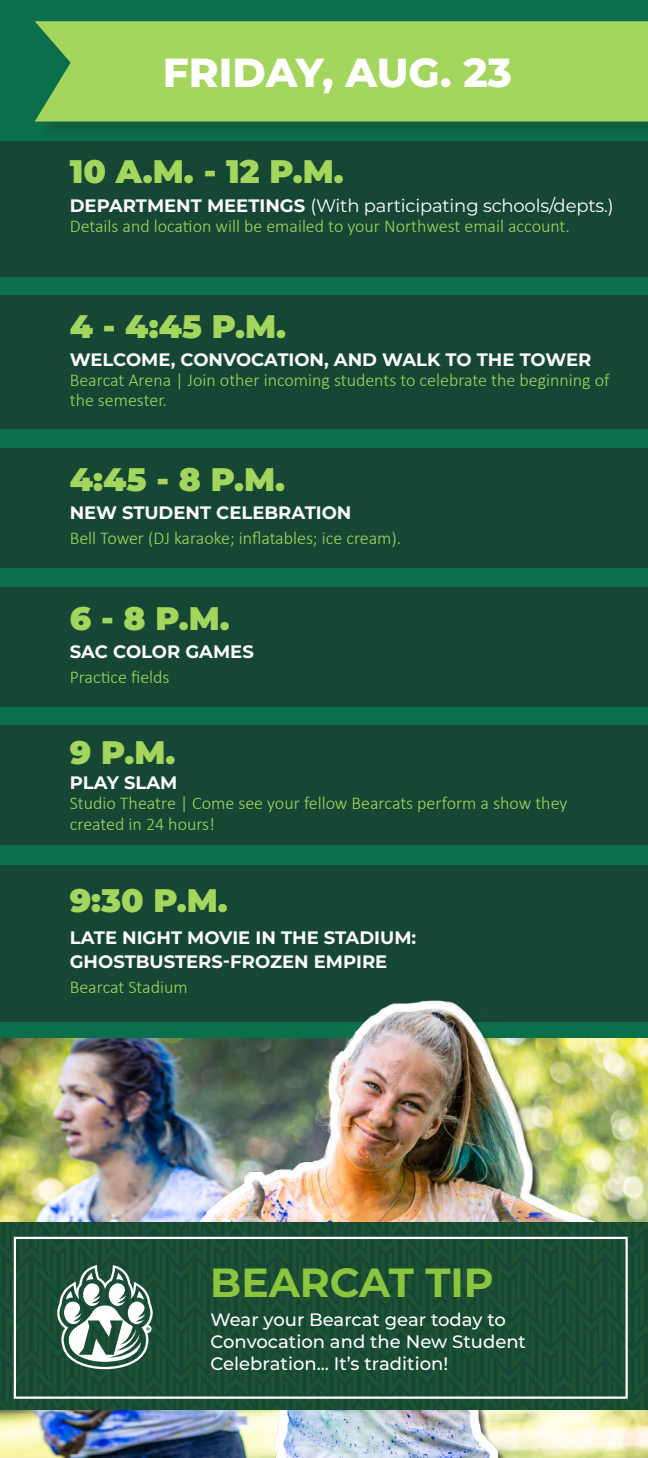
<style>
.page{position:relative;width:648px;height:1458px;background:#0b6f4b}
.page>*{position:absolute;margin:0;border:0;box-sizing:border-box;transform-origin:0 0}
.Body_copy{font:700 40.73px "Montserrat";color:#8bc63e}
.Name_of_Day{font:800 40.5px "Montserrat";color:#fff}
.t1{font:900 32.62px "Montserrat";color:#a4d65e}
.Event_notes{font:300 18px/20.2px "Calibri";color:#a4d65e}
.t2{font:500 18px/21.6px "Montserrat";color:#fff}
.Event_notes-2{font:700 18px/24.8px "Montserrat";color:#fff}
.s1{font-family:"Montserrat";font-weight:700;color:#fff}
.s2{font-family:"Montserrat";font-weight:400;color:#fff}
.s3{font-family:"Calibri";font-weight:300;color:#a4d65e}
</style>
<div class="page">
<div style="left:38px;top:24px;width:610px;height:113px;background:#231f20;opacity:.2"></div>
<div style="left:35px;top:21px;width:613px;height:100px;background:#a4d65e"></div>
<div style="left:0;top:142px;width:648px;height:135px;background:#154734"></div>
<div style="left:0;top:295px;width:648px;height:134px;background:#154734"></div>
<div style="left:0;top:449px;width:648px;height:119px;background:#154734"></div>
<div style="left:0;top:588px;width:648px;height:119px;background:#154734"></div>
<div style="left:0;top:726px;width:648px;height:119px;background:#154734"></div>
<div style="left:0;top:865px;width:648px;height:157px;background:#154734"></div>
<img style="left:0;top:1039px;width:101px;height:419px">
<img style="left:101px;top:1000px;width:547px;height:458px">
<div style="left:0;top:1222px;width:648px;height:188px;background:#1a4e34"></div>
<div style="left:14px;top:1237px;width:614px;height:162px;border:2px solid #fff"></div>
<svg style="left:57px;top:1265px;width:96px;height:104px"></svg>
<p class="Name_of_Day" style="left:163px;top:43px;width:351px">FRIDAY, AUG. 23</p>
<p class="t1" style="left:70px;top:147px;width:275px">10 A.M. - 12 P.M.</p>
<p class="Event_notes" style="left:70px;top:196px;width:545px"><span class="s1">DEPARTMENT MEETINGS</span> <span class="s2">(With participating schools/depts.)<br></span>Details and location will be emailed to your Northwest email account.</p>
<p class="t1" style="left:70px;top:302px;width:218px">4 - 4:45 P.M.</p>
<p class="Event_notes" style="left:70px;top:349px;width:541px"><span class="s1">WELCOME, CONVOCATION, AND WALK TO THE TOWER<br></span>Bearcat Arena | Join other incoming students to celebrate the beginning of the semester.</p>
<p class="t1" style="left:70px;top:455px;width:217px">4:45 - 8 P.M.</p>
<p class="Event_notes" style="left:70px;top:500px;width:333px;line-height:24.8px"><span class="s1">NEW STUDENT CELEBRATION<br></span>Bell Tower (DJ karaoke; inflatables; ice cream).</p>
<p class="t1" style="left:70px;top:594px;width:162px">6 - 8 P.M.</p>
<p class="Event_notes" style="left:70px;top:639px;width:186px;line-height:24.8px"><span class="s1">SAC COLOR GAMES<br></span>Practice fields</p>
<p class="t1" style="left:70px;top:728px;width:107px">9 P.M.</p>
<p class="Event_notes" style="left:70px;top:773px;width:499px"><span class="s1">PLAY SLAM<br></span>Studio Theatre | Come see your fellow Bearcats perform a show they created in 24 hours!</p>
<p class="t1" style="left:70px;top:876px;width:160px">9:30 P.M.</p>
<p class="Event_notes-2" style="left:70px;top:924px;width:348px">LATE NIGHT MOVIE IN THE STADIUM:<br>GHOSTBUSTERS-FROZEN EMPIRE<br><span class="s3">Bearcat Stadium</span></p>
<p class="Body_copy" style="left:210px;top:1254px;width:285px">BEARCAT TIP</p>
<p class="t2" style="left:211px;top:1308px;width:317px">Wear your Bearcat gear today to<br>Convocation and the New Student<br>Celebration... It’s tradition!</p>
</div>
